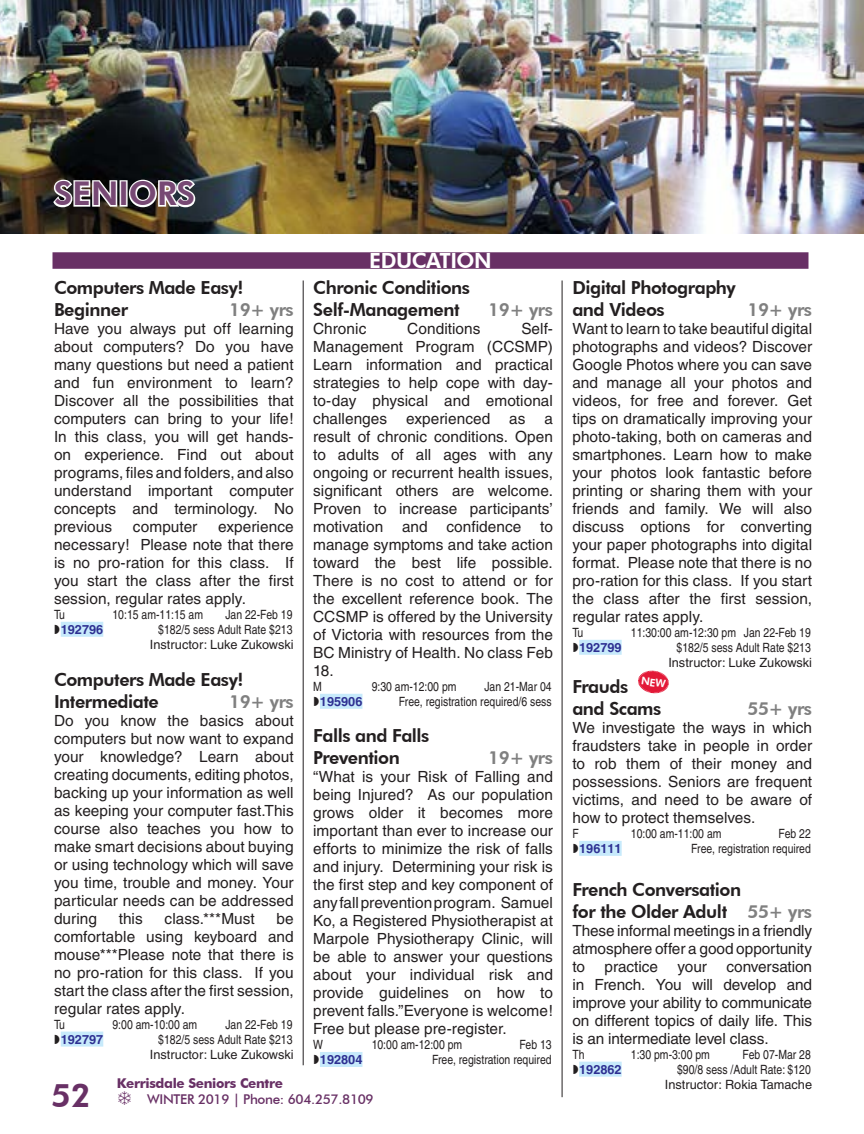
<style>
.page{position:relative;width:864px;height:1134px;background:#fff}
.page>*{position:absolute;margin:0;border:0;box-sizing:border-box;transform-origin:0 0}
.t1{font:800 32.7px "Futura BT";color:#774974}
.t2{font:800 32.55px "Futura BT";color:#683065}
.t3{font:800 21px "Futura BT";letter-spacing:-.025em;color:#fff}
.t4{font:800 18px/21.6px "Futura BT";letter-spacing:-.025em;color:#231f20}
.t5{font:800 18px "Futura BT";letter-spacing:-.025em;color:#808080}
.t6{font:15.3px/18px "Helvetica";color:#231f20;text-align:justify}
.t7{font:500 13.5px "Futura BT";letter-spacing:-.025em;color:#683065}
.t8{font:700 13.5px "Futura BT";letter-spacing:-.025em;color:#683065}
.t9{font:condensed 12.75px "Helvetica";color:#231f20}
.t10{font:12.75px "Helvetica";color:#231f20}
.t11{font:700 12.75px "Helvetica";color:#2e3092}
.s1{color:#808080}
</style>
<div class="page">
<img style="left:0;top:0;width:862px;height:234px">
<svg style="left:51px;top:160px;width:68px;height:66px"></svg>
<div style="left:120px;top:180px;width:8px;height:27px;border:3px solid #fff"></div>
<svg style="left:127px;top:177px;width:70px;height:32px"></svg>
<div style="left:52px;top:252px;width:756px;height:17px;background:#683065"></div>
<hr style="left:562px;top:280px;width:1px;height:817px;background:#231f20">
<hr style="left:303px;top:280px;width:1px;height:785px;background:#231f20">
<div style="left:61px;top:622px;width:42px;height:15px;background:#c7eafb"></div>
<div style="left:61px;top:1032px;width:42px;height:15px;background:#c7eafb"></div>
<div style="left:320px;top:694px;width:42px;height:15px;background:#c7eafb"></div>
<div style="left:320px;top:1052px;width:42px;height:15px;background:#c7eafb"></div>
<div style="left:579px;top:640px;width:43px;height:15px;background:#c7eafb"></div>
<div style="left:579px;top:841px;width:43px;height:15px;background:#c7eafb"></div>
<div style="left:579px;top:1062px;width:43px;height:15px;background:#c7eafb"></div>
<svg style="left:638px;top:670px;width:31px;height:24px"></svg>
<h1 class="t1" style="left:54px;top:174px;width:143px">SENIORS</h1>
<p class="t4" style="left:54px;top:277px;width:191px">Computers Made Easy!<br>Beginner</p>
<p class="t5" style="left:229px;top:298px;width:66px">19+ yrs</p>
<p class="t6" style="left:54px;top:319px;width:241px">Have you always put off learning about computers? Do you have many questions but need a patient and fun environment to learn?<br>Discover all the possibilities that computers can bring to your life!<br>In this class, you will get hands&shy;on experience. Find out about programs, files and folders, and also understand important computer concepts and terminology. No previous</p>
<p class="t6" style="left:54px;top:517px;width:241px;text-indent:164px">experience necessary! Please note that there is no pro-ration for this class. If you start the class after the first session, regular rates apply.</p>
<p class="t9" style="left:54px;top:607px;width:12px">Tu</p>
<p class="t9" style="left:112px;top:607px;width:92px">10:15 am-11:15 am</p>
<p class="t9" style="left:226px;top:607px;width:68px">Jan 22-Feb 19</p>
<p class="t11" style="left:61px;top:622px;width:44px">192796</p>
<p class="t9" style="left:158px;top:622px;width:136px">$182/5 sess Adult Rate $213</p>
<p class="t10" style="left:150px;top:637px;width:145px">Instructor: Luke Zukowski</p>
<p class="t4" style="left:54px;top:669px;width:191px">Computers Made Easy!<br>Intermediate</p>
<p class="t6" style="left:133px;top:517px;width:66px">computer</p>
<p class="t5" style="left:229px;top:690px;width:66px">19+ yrs</p>
<p class="t6" style="left:54px;top:711px;width:241px">Do you know the basics about computers but now want to expand your knowledge? Learn about creating documents, editing photos, backing up your information as well as keeping your computer fast.This course also teaches you how to make smart decisions about buying or using technology which will save you time, trouble and money. Your particular needs can be addressed during</p>
<p class="t6" style="left:54px;top:909px;width:241px;text-indent:223px">be comfortable using keyboard and mouse***Please note that there is no pro-ration for this class. If you start the class after the first session, regular rates apply.</p>
<p class="t9" style="left:54px;top:1017px;width:12px">Tu</p>
<p class="t9" style="left:112px;top:1017px;width:86px">9:00 am-10:00 am</p>
<p class="t9" style="left:226px;top:1017px;width:68px">Jan 22-Feb 19</p>
<p class="t11" style="left:61px;top:1031px;width:44px">192797</p>
<p class="t9" style="left:158px;top:1032px;width:136px">$182/5 sess Adult Rate $213</p>
<p class="t10" style="left:150px;top:1047px;width:145px">Instructor: Luke Zukowski</p>
<p class="t6" style="left:119px;top:909px;width:26px">this</p>
<p class="t6" style="left:165px;top:909px;width:92px">class.***Must</p>
<h3 class="t3" style="left:369px;top:248px;width:124px">EDUCATION</h3>
<p class="t4" style="left:313px;top:277px;width:158px">Chronic Conditions<br>Self-Management</p>
<p class="t5" style="left:488px;top:298px;width:66px">19+ yrs</p>
<p class="t6" style="left:313px;top:319px;width:241px;text-indent:208px">Self-Management Program (CCSMP)<br>Learn information and practical strategies to help cope with day&shy;to-day physical and emotional challenges experienced as a result of chronic conditions. Open to adults of all ages with any ongoing or recurrent health issues, significant others are welcome.<br>Proven to increase participants’ motivation and confidence to manage symptoms and take action toward the best life possible.<br>There is no cost to attend or for the excellent reference book. The CCSMP is offered by the University of Victoria with resources from the BC Ministry of Health. No class Feb 18.</p>
<p class="t9" style="left:313px;top:679px;width:10px">M</p>
<p class="t9" style="left:372px;top:679px;width:86px">9:30 am-12:00 pm</p>
<p class="t9" style="left:484px;top:679px;width:69px">Jan 21-Mar 04</p>
<p class="t11" style="left:320px;top:694px;width:44px">195906</p>
<p class="t9" style="left:399px;top:694px;width:154px">Free, registration required/6 sess</p>
<p class="t4" style="left:313px;top:725px;width:118px">Falls and Falls<br>Prevention</p>
<p class="t6" style="left:313px;top:319px;width:55px">Chronic</p>
<p class="t6" style="left:407px;top:319px;width:75px">Conditions</p>
<p class="t5" style="left:488px;top:747px;width:66px">19+ yrs</p>
<p class="t6" style="left:313px;top:768px;width:241px">“What is your Risk of Falling and being Injured? As our population grows older it becomes more important than ever to increase our efforts to minimize the risk of falls and injury. Determining your risk is the first step and key component of any fall prevention program. Samuel Ko, a Registered Physiotherapist at Marpole Physiotherapy Clinic, will be able to answer your questions about your individual risk and provide guidelines on how to prevent falls.”Everyone is welcome!<br>Free but please pre-register.</p>
<p class="t9" style="left:313px;top:1037px;width:11px">W</p>
<p class="t9" style="left:372px;top:1037px;width:92px">10:00 am-12:00 pm</p>
<p class="t9" style="left:519px;top:1037px;width:34px">Feb 13</p>
<p class="t11" style="left:320px;top:1052px;width:44px">192804</p>
<p class="t9" style="left:432px;top:1052px;width:121px">Free, registration required</p>
<h2 class="t2" style="left:51px;top:1075px;width:41px">52</h2>
<p class="t8" style="left:117px;top:1075px;width:168px">Kerrisdale Seniors Centre</p>
<p class="t7" style="left:147px;top:1091px;width:228px">WINTER 2019 | Phone: 604.257.8109</p>
<p class="t4" style="left:572px;top:277px;width:165px">Digital Photography and Videos</p>
<p class="t5" style="left:747px;top:298px;width:66px">19+ yrs</p>
<p class="t6" style="left:572px;top:319px;width:241px">Want to learn to take beautiful digital photographs and videos? Discover Google Photos where you can save and manage all your photos and videos, for free and forever. Get tips on dramatically improving your photo-taking, both on cameras and smartphones. Learn how to make your photos look fantastic before printing or sharing them with your friends and family. We will also discuss options for converting your paper photographs into digital format. Please note that there is no pro-ration for this class. If you start the class after the first session, regular rates apply.</p>
<p class="t9" style="left:572px;top:625px;width:12px">Tu</p>
<p class="t9" style="left:631px;top:625px;width:182px">11:30:00 am-12:30 pm Jan 22-Feb 19</p>
<p class="t11" style="left:579px;top:640px;width:44px">192799</p>
<p class="t9" style="left:677px;top:640px;width:136px">$182/5 sess Adult Rate $213</p>
<p class="t10" style="left:668px;top:655px;width:145px">Instructor: Luke Zukowski</p>
<p class="t4" style="left:572px;top:676px;width:57px">Frauds</p>
<p class="t4" style="left:572px;top:698px;width:91px">and Scams</p>
<p class="t5" style="left:747px;top:698px;width:66px">55+ yrs</p>
<p class="t6" style="left:572px;top:718px;width:241px">We investigate the ways in which fraudsters take in people in order to rob them of their money and possessions. Seniors are frequent victims, and need to be aware of how to protect themselves.</p>
<p class="t9" style="left:572px;top:826px;width:8px">F</p>
<p class="t9" style="left:631px;top:826px;width:92px">10:00 am-11:00 am</p>
<p class="t9" style="left:779px;top:826px;width:34px">Feb 22</p>
<p class="t11" style="left:579px;top:841px;width:44px">196111</p>
<p class="t9" style="left:691px;top:841px;width:121px">Free, registration required</p>
<p class="t4" style="left:572px;top:879px;width:241px">French Conversation<br>for the Older Adult <span class="s1">55+ yrs</span></p>
<p class="t6" style="left:572px;top:921px;width:241px">These informal meetings in a friendly atmosphere offer a good opportunity to</p>
<p class="t6" style="left:572px;top:957px;width:241px;text-indent:154px">conversation in French. You will develop and improve your ability to communicate on different topics of daily life. This is an intermediate level class.</p>
<p class="t9" style="left:572px;top:1047px;width:14px">Th</p>
<p class="t9" style="left:631px;top:1047px;width:81px">1:30 pm-3:00 pm</p>
<p class="t9" style="left:743px;top:1047px;width:70px">Feb 07-Mar 28</p>
<p class="t11" style="left:579px;top:1061px;width:44px">192862</p>
<p class="t9" style="left:677px;top:1062px;width:135px">$90/8 sess /Adult Rate: $120</p>
<p class="t10" style="left:665px;top:1077px;width:149px">Instructor: Rokia Tamache</p>
<p class="t6" style="left:605px;top:957px;width:55px">practice</p>
<p class="t6" style="left:678px;top:957px;width:31px">your</p>
</div>
